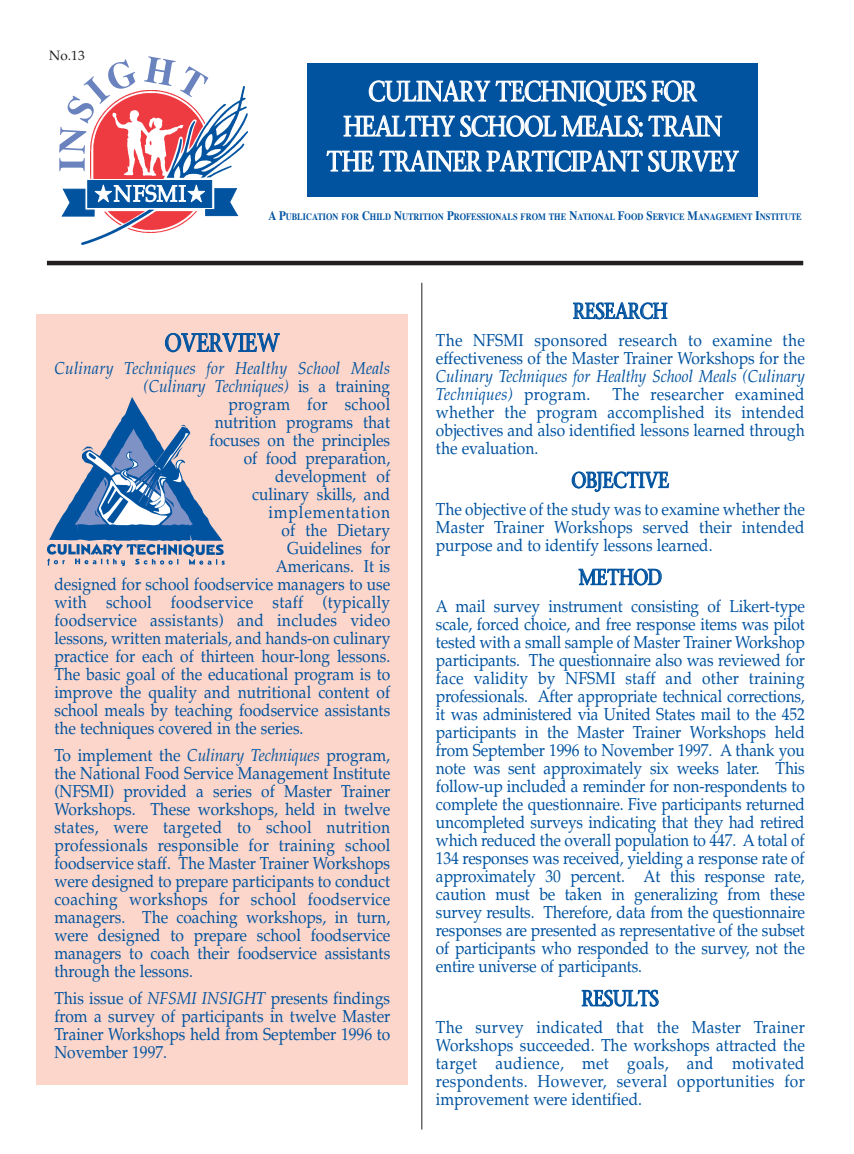
<style>
.page{position:relative;width:854px;height:1154px;background:#fff}
.page>*{position:absolute;margin:0;border:0;box-sizing:border-box;transform-origin:0 0}
.t1{font:500 27px/35px "Stone Serif";letter-spacing:-.015em;color:#fff;text-align:center;scale:.85 1}
.t2{font:500 24px "Stone Serif";letter-spacing:-.005em;color:#0153a0;scale:.85 1}
.t3{font:500 21px "Stone Serif";letter-spacing:-.005em;color:#0153a0;scale:.85 1}
.t4{font:17.25px/18px "Palatino";color:#0153a0;text-align:justify;scale:.9 1}
.t5{font:italic 17.25px/18px "Palatino";color:#0153a0;scale:.9 1}
.t6{font:17.25px "Palatino";letter-spacing:.02em;color:#0153a0;scale:.9 1}
.t7{font:italic 17.25px "Palatino";letter-spacing:.02em;color:#0153a0;scale:.9 1}
.t8{font:17.25px "Palatino";letter-spacing:.06em;color:#0153a0;scale:.9 1}
.t9{font:13.5px "Palatino";color:#231f20}
.t10{font:700 9.75px "Times";color:#0153a0;scale:.85 1}
.s1{font-size:12.9px}
.s2{font-style:normal}
.s3{font-style:italic}
</style>
<div class="page">
<hr style="left:421px;top:283px;width:1px;height:846px;background:#231f20">
<div style="left:36px;top:315px;width:372px;height:770px;background:#fcd6ca"></div>
<svg style="left:59px;top:59px;width:76px;height:112px"></svg>
<svg style="left:144px;top:56px;width:64px;height:30px"></svg>
<svg style="left:62px;top:188px;width:20px;height:28px"></svg>
<img style="left:82px;top:86px;width:165px;height:158px">
<hr style="left:47px;top:261px;width:756px;height:4px;background:#231f20">
<div style="left:307px;top:63px;width:451px;height:133px;background:#0153a0"></div>
<img style="left:47px;top:398px;width:178px;height:167px">
<p class="t9" style="left:49px;top:50px;width:37px">No.13</p>
<h1 class="t1" style="left:326px;top:77px;width:487px">CULINARY TECHNIQUES FOR<br>HEALTHY SCHOOL MEALS: TRAIN<br>THE TRAINER PARTICIPANT SURVEY</h1>
<p class="t10" style="left:269px;top:214px;width:628px"><span class="s1">A P</span>UBLICATION FOR <span class="s1">C</span>HILD <span class="s1">N</span>UTRITION <span class="s1">P</span>ROFESSIONALS FROM THE <span class="s1">N</span>ATIONAL <span class="s1">F</span>OOD <span class="s1">S</span>ERVICE <span class="s1">M</span>ANAGEMENT <span class="s1">I</span>NSTITUTE</p>
<h2 class="t2" style="left:165px;top:333px;width:137px">OVERVIEW</h2>
<p class="t7" style="left:54px;top:361px;width:374px">Culinary Techniques for Healthy School Meals</p>
<p class="t5" style="left:144px;top:379px;width:275px">(Culinary Techniques) <span class="s2">is a training</span></p>
<p class="t6" style="left:228px;top:397px;width:181px">program for school</p>
<p class="t4" style="left:215px;top:415px;width:196px">nutrition programs that</p>
<p class="t4" style="left:209px;top:433px;width:202px">focuses on the principles</p>
<p class="t4" style="left:244px;top:451px;width:164px">of food preparation,</p>
<p class="t4" style="left:275px;top:469px;width:129px">development of</p>
<p class="t4" style="left:252px;top:487px;width:155px">culinary skills, and</p>
<p class="t8" style="left:268px;top:505px;width:137px">implementation</p>
<p class="t4" style="left:281px;top:523px;width:122px">of the Dietary</p>
<p class="t4" style="left:287px;top:541px;width:116px">Guidelines for</p>
<p class="t4" style="left:276px;top:559px;width:128px">Americans. It is</p>
<p class="t4" style="left:54px;top:577px;width:375px">designed for school foodservice managers to use</p>
<p class="t6" style="left:54px;top:595px;width:374px">with school foodservice staff (typically</p>
<p class="t6" style="left:54px;top:613px;width:375px">foodservice assistants) and includes video</p>
<p class="t4" style="left:54px;top:631px;width:375px">lessons, written materials, and hands-on culinary</p>
<p class="t4" style="left:54px;top:649px;width:374px">practice for each of thirteen hour-long lessons.</p>
<p class="t4" style="left:54px;top:667px;width:374px">The basic goal of the educational program is to</p>
<p class="t4" style="left:54px;top:685px;width:375px">improve the quality and nutritional content of</p>
<p class="t4" style="left:54px;top:703px;width:374px">school meals by teaching foodservice assistants</p>
<p class="t4" style="left:54px;top:721px;width:278px">the techniques covered in the series.</p>
<p class="t4" style="left:54px;top:748px;width:375px">To implement the <span class="s3">Culinary Techniques</span> program, the National Food Service Management Institute (NFSMI) provided a series of Master Trainer Workshops. These workshops, held in twelve states, were targeted to school nutrition professionals responsible for training school foodservice staff. The Master Trainer Workshops were designed to prepare participants to conduct coaching workshops for school foodservice managers. The coaching workshops, in turn, were designed to prepare school foodservice managers to coach their foodservice assistants through the lessons.</p>
<p class="t4" style="left:54px;top:991px;width:374px">This issue of <span class="s3">NFSMI INSIGHT</span> presents findings from a survey of participants in twelve Master Trainer Workshops held from September 1996 to November 1997.</p>
<p class="t3" style="left:573px;top:302px;width:112px">RESEARCH</p>
<p class="t4" style="left:436px;top:333px;width:411px">The NFSMI sponsored research to examine the effectiveness of the Master Trainer Workshops for the</p>
<p class="t5" style="left:436px;top:369px;width:411px">Culinary Techniques for Healthy School Meals (Culinary<br>Techniques) <span class="s2">program.</span></p>
<p class="t4" style="left:436px;top:387px;width:411px;text-indent:177px">The researcher examined whether the program accomplished its intended objectives and also identified lessons learned through the evaluation.</p>
<p class="t3" style="left:571px;top:471px;width:116px">OBJECTIVE</p>
<p class="t4" style="left:436px;top:502px;width:411px">The objective of the study was to examine whether the Master Trainer Workshops served their intended purpose and to identify lessons learned.</p>
<p class="t3" style="left:579px;top:568px;width:99px">METHOD</p>
<p class="t4" style="left:436px;top:599px;width:411px">A mail survey instrument consisting of Likert-type scale, forced choice, and free response items was pilot tested with a small sample of Master Trainer Workshop participants. The questionnaire also was reviewed for face validity by NFSMI staff and other training professionals. After appropriate technical corrections, it was administered via United States mail to the 452 participants in the Master Trainer Workshops held from September 1996 to November 1997. A thank you note was sent approximately six weeks later. This follow-up included a reminder for non-respondents to complete the questionnaire. Five participants returned uncompleted surveys indicating that they had retired which reduced the overall population to 447. A total of 134 responses was received, yielding a response rate of approximately 30 percent. At this response rate, caution must be taken in generalizing from these survey results. Therefore, data from the questionnaire responses are presented as representative of the subset of participants who responded to the survey, not the entire universe of participants.</p>
<p class="t3" style="left:582px;top:989px;width:92px">RESULTS</p>
<p class="t4" style="left:436px;top:1020px;width:411px">The survey indicated that the Master Trainer Workshops succeeded. The workshops attracted the target audience, met goals, and motivated respondents. However, several opportunities for improvement were identified.</p>
</div>
